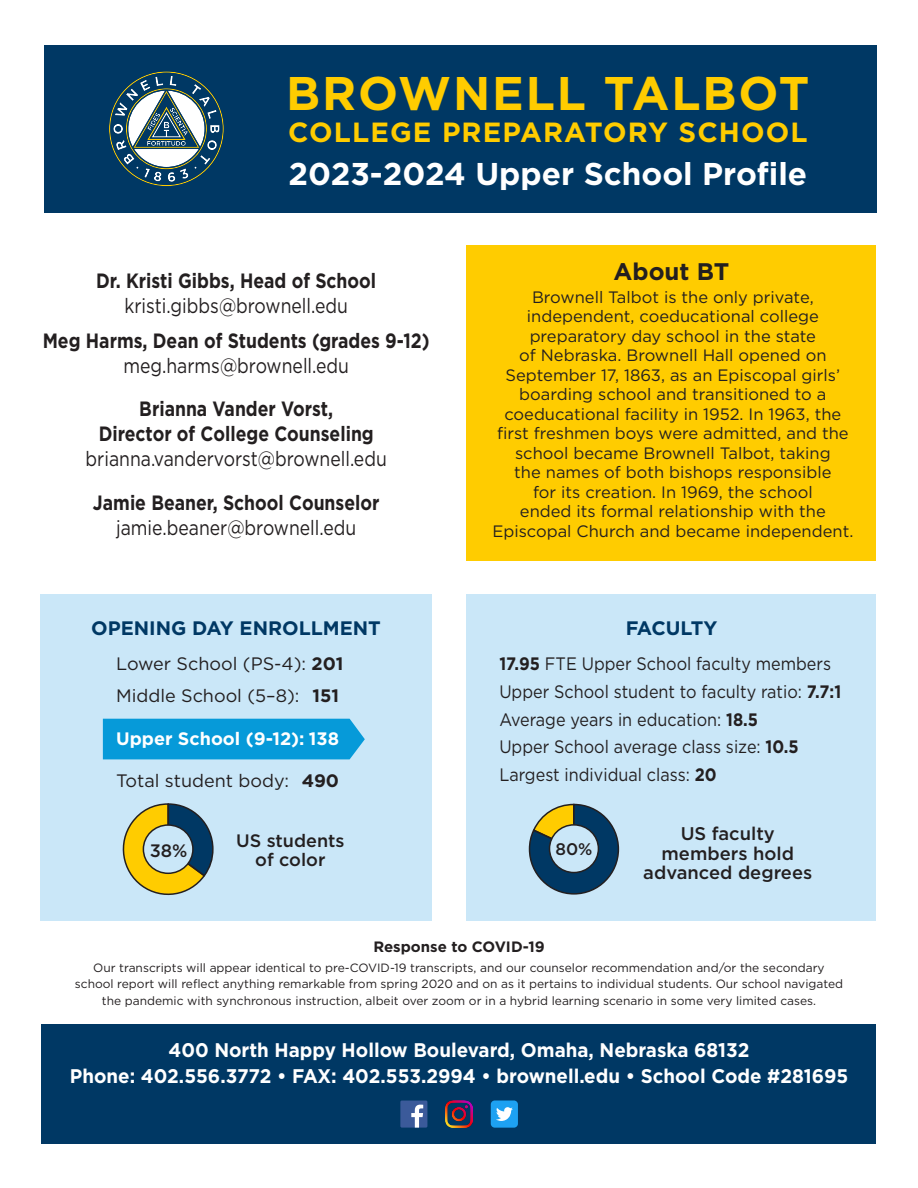
<style>
.page{position:relative;width:918px;height:1188px;background:#fff}
.page>*{position:absolute;margin:0;border:0;box-sizing:border-box;transform-origin:0 0}
.heading_1{font:700 47.1px "Gotham";letter-spacing:.04em;color:#fc0}
.heading_1-2{font:700 31.5px "Gotham";color:#fff}
.heading_1-3{font:700 27.75px "Gotham";letter-spacing:.04em;color:#fc0}
.heading_2{font:700 24px "Gotham";color:#231f20}
.t1{font:700 20.7px/25px "Gotham";color:#231f20;text-align:center;scale:.85 1}
.t2{font:20.7px "Gotham";color:#231f20;scale:.85 1}
.t3{font:700 19.8px "Gotham";color:#fff;scale:.95 1}
.heading_2-2{font:700 19.5px "Gotham";color:#003864}
.heading_2-3{font:700 19.5px "Gotham";letter-spacing:-.025em;color:#003864}
.t4{font:500 18.3px/19.5px "Gotham";color:#231f20;text-align:center}
.t5{font:18px "Gotham";color:#231f20;scale:.9 1}
.t6{font:18px "Gotham";color:#231f20}
.t7{font:700 18px "Gotham";color:#fff}
.t8{font:500 18px/19.5px "Gotham";color:#231f20;text-align:center}
.t9{font:500 16.8px "Gotham";color:#231f20}
.t10{font:16.5px/19.5px "Gotham";color:#231f20;text-align:center}
.heading_2-4{font:700 15px "Gotham";color:#231f20}
.t11{font:12px/16.5px "Gotham";color:#231f20;text-align:center}
.s1{font-weight:400}
.s2{font-weight:700}
</style>
<div class="page">
<div style="left:44px;top:45px;width:832px;height:167px;background:#003864"></div>
<div style="left:42px;top:1024px;width:834px;height:120px;background:#003864"></div>
<svg style="left:109px;top:71px;width:115px;height:115px"></svg>
<div style="left:467px;top:245px;width:409px;height:316px;background:#fc0"></div>
<div style="left:400px;top:1101px;width:27px;height:27px;background:#3b5a9a"></div>
<svg style="left:411px;top:1105px;width:12px;height:23px"></svg>
<img style="left:446px;top:1101px;width:27px;height:27px">
<svg style="left:491px;top:1100px;width:27px;height:28px"></svg>
<div style="left:467px;top:594px;width:409px;height:327px;background:#cae7f8"></div>
<div style="left:40px;top:594px;width:392px;height:327px;background:#cae7f8"></div>
<div style="left:103px;top:719px;width:262px;height:40px;background:#069ad9"></div>
<svg style="left:122px;top:803px;width:92px;height:93px"></svg>
<div style="left:143px;top:825px;width:50px;height:48px;background:#cae7f8;border-radius:50%"></div>
<div style="left:143px;top:824px;width:51px;height:50px;border:2px solid #231f20;border-radius:50%"></div>
<svg style="left:528px;top:803px;width:92px;height:92px"></svg>
<div style="left:550px;top:825px;width:48px;height:48px;background:#cae7f8;border-radius:50%"></div>
<div style="left:549px;top:824px;width:50px;height:49px;border:2px solid #231f20;border-radius:50%"></div>
<p class="heading_1" style="left:286px;top:63px;width:525px">BROWNELL TALBOT</p>
<p class="heading_1-3" style="left:288px;top:114px;width:521px">COLLEGE PREPARATORY SCHOOL</p>
<p class="heading_1-2" style="left:288px;top:153px;width:520px">2023-2024 Upper School Profile</p>
<p class="t1" style="left:96px;top:268px;width:331px">Dr. Kristi Gibbs, Head of School <span class="s1">kristi.gibbs@brownell.edu</span></p>
<p class="t1" style="left:43px;top:328px;width:457px">Meg Harms, Dean of Students (grades 9-12)</p>
<p class="t2" style="left:123px;top:352px;width:267px">meg.harms@brownell.edu</p>
<p class="t1" style="left:99px;top:396px;width:325px">Brianna Vander Vorst,<br>Director of College Counseling</p>
<p class="t2" style="left:86px;top:446px;width:356px">brianna.vandervorst@brownell.edu</p>
<p class="t1" style="left:93px;top:490px;width:339px">Jamie Beaner, School Counselor</p>
<p class="t2" style="left:116px;top:514px;width:284px">jamie.beaner@brownell.edu</p>
<p class="heading_2-2" style="left:91px;top:615px;width:291px">OPENING DAY ENROLLMENT</p>
<p class="t6" style="left:116px;top:652px;width:229px">Lower School (PS-4): <span class="s2">201</span></p>
<p class="t6" style="left:116px;top:684px;width:224px">Middle School (5–8): <span class="s2">151</span></p>
<p class="t7" style="left:116px;top:727px;width:225px">Upper School (9-12): 138</p>
<p class="t6" style="left:116px;top:769px;width:224px">Total student body: <span class="s2">490</span></p>
<p class="t8" style="left:150px;top:840px;width:39px">38%</p>
<p class="t8" style="left:236px;top:830px;width:110px">US students of color</p>
<p class="heading_2" style="left:614px;top:256px;width:117px">About BT</p>
<p class="t10" style="left:492px;top:287px;width:363px">Brownell Talbot is the only private, independent, coeducational college preparatory day school in the state<br>of Nebraska. Brownell Hall opened on September 17, 1863, as an Episcopal girls’ boarding school and transitioned to a coeducational facility in 1952. In 1963, the first freshmen boys were admitted, and the school became Brownell Talbot, taking<br>the names of both bishops responsible<br>for its creation. In 1969, the school<br>ended its formal relationship with the Episcopal Church and became independent.</p>
<p class="heading_2-3" style="left:626px;top:615px;width:93px">FACULTY</p>
<p class="t5" style="left:499px;top:652px;width:370px"><span class="s2">17.95</span> FTE Upper School faculty members</p>
<p class="t5" style="left:499px;top:680px;width:381px">Upper School student to faculty ratio: <span class="s2">7.7:1</span></p>
<p class="t5" style="left:499px;top:708px;width:289px">Average years in education: <span class="s2">18.5</span></p>
<p class="t5" style="left:499px;top:735px;width:334px">Upper School average class size: <span class="s2">10.5</span></p>
<p class="t5" style="left:499px;top:763px;width:243px">Largest individual class: <span class="s2">20</span></p>
<p class="t9" style="left:555px;top:838px;width:39px">80%</p>
<p class="t4" style="left:643px;top:824px;width:170px">US faculty members hold advanced degrees</p>
<p class="heading_2-4" style="left:373px;top:937px;width:173px">Response to COVID-19</p>
<p class="t11" style="left:75px;top:959px;width:770px">Our transcripts will appear identical to pre-COVID-19 transcripts, and our counselor recommendation and/or the secondary school report will reflect anything remarkable from spring 2020 and on as it pertains to individual students. Our school navigated the pandemic with synchronous instruction, albeit over zoom or in a hybrid learning scenario in some very limited cases.</p>
<p class="t3" style="left:168px;top:1037px;width:613px">400 North Happy Hollow Boulevard, Omaha, Nebraska 68132</p>
<p class="t3" style="left:70px;top:1063px;width:821px">Phone: 402.556.3772 • FAX: 402.553.2994 • brownell.edu • School Code #281695</p>
</div>
